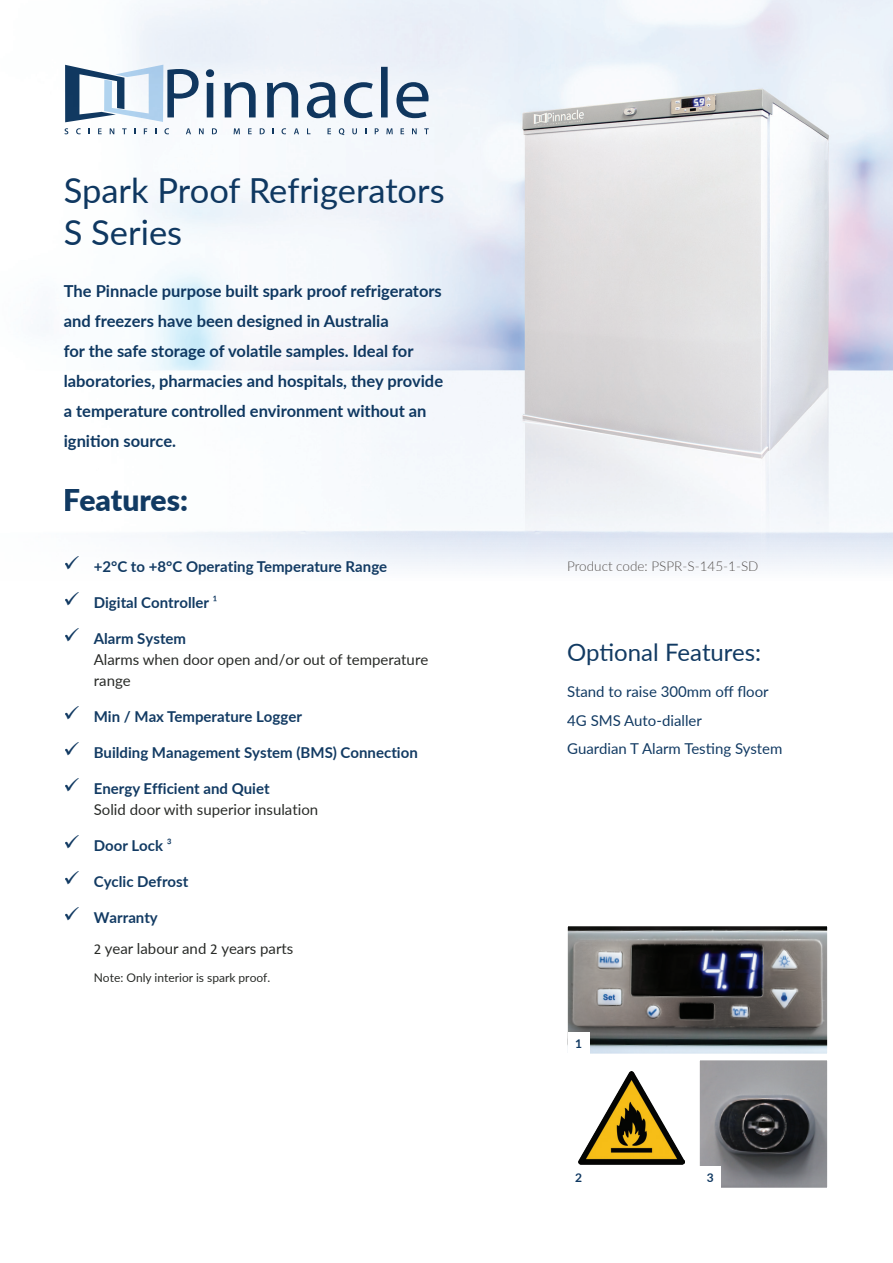
<style>
.page{position:relative;width:893px;height:1263px;background:#fff}
.page>*{position:absolute;margin:0;border:0;box-sizing:border-box;transform-origin:0 0}
.t1{font:34.5px/41.4px "Lato";color:#0f3861}
.t2{font:900 30px "Lato";color:#0f3861}
.t3{font:24px "Lato";color:#0f3861}
.t4{font:700 16.5px/30px "Lato";color:#0f3861}
.t5{font:15px/21px "Lato";color:#262825}
.t6{font:700 15px "Lato";color:#0f3861}
.t7{font:15px/28.5px "Lato";color:#0f3861}
.t8{font:300 13.5px "Lato";color:#565250}
.t9{font:12px "Lato";color:#262825}
.t10{font:700 12px "Lato";color:#0f3861}
.s1{font-weight:400}
.s2{color:#0f3861}
.s3{font-weight:700;color:#0f3861}
.s4{font-family:"Calibri"}
</style>
<div class="page">
<img style="left:43px;top:0;width:850px;height:569px">
<div style="left:65px;top:60px;width:364px;height:80px;background:#f6f9fc"></div>
<svg style="left:65px;top:65px;width:364px;height:57px"></svg>
<svg style="left:65px;top:128px;width:3px;height:6px"></svg>
<svg style="left:76px;top:128px;width:5px;height:6px"></svg>
<svg style="left:98px;top:128px;width:4px;height:6px"></svg>
<svg style="left:110px;top:128px;width:4px;height:6px"></svg>
<svg style="left:122px;top:128px;width:5px;height:6px"></svg>
<svg style="left:144px;top:128px;width:3px;height:6px"></svg>
<svg style="left:164px;top:128px;width:5px;height:6px"></svg>
<svg style="left:186px;top:128px;width:5px;height:6px"></svg>
<svg style="left:199px;top:128px;width:5px;height:6px"></svg>
<svg style="left:212px;top:128px;width:5px;height:6px"></svg>
<svg style="left:234px;top:128px;width:6px;height:6px"></svg>
<svg style="left:248px;top:128px;width:4px;height:6px"></svg>
<svg style="left:260px;top:128px;width:5px;height:6px"></svg>
<svg style="left:282px;top:128px;width:4px;height:6px"></svg>
<svg style="left:294px;top:128px;width:5px;height:6px"></svg>
<svg style="left:307px;top:128px;width:3px;height:6px"></svg>
<svg style="left:327px;top:128px;width:4px;height:6px"></svg>
<svg style="left:339px;top:128px;width:5px;height:7px"></svg>
<svg style="left:352px;top:128px;width:5px;height:6px"></svg>
<svg style="left:375px;top:128px;width:4px;height:6px"></svg>
<svg style="left:386px;top:128px;width:7px;height:6px"></svg>
<svg style="left:401px;top:128px;width:3px;height:6px"></svg>
<svg style="left:412px;top:128px;width:5px;height:6px"></svg>
<svg style="left:424px;top:128px;width:5px;height:6px"></svg>
<img style="left:568px;top:927px;width:259px;height:126px">
<div style="left:563px;top:922px;width:269px;height:136px;border:4px solid #fff"></div>
<img style="left:579px;top:1072px;width:105px;height:92px">
<img style="left:700px;top:1061px;width:127px;height:126px">
<div style="left:695px;top:1056px;width:137px;height:136px;border:4px solid #fff"></div>
<div style="left:568px;top:1032px;width:22px;height:22px;background:#fff"></div>
<div style="left:699px;top:1166px;width:22px;height:22px;background:#fff"></div>
<h1 class="t1" style="left:64px;top:168px;width:382px">Spark Proof Refrigerators<br>S Series</h1>
<p class="t4" style="left:64px;top:275px;width:381px">The Pinnacle purpose built spark proof refrigerators and freezers have been designed in Australia<br>for the safe storage of volatile samples. Ideal for laboratories, pharmacies and hospitals, they provide a temperature controlled environment without an ignition source.</p>
<h2 class="t2" style="left:64px;top:478px;width:126px">Features:</h2>
<p class="t6" style="left:64px;top:555px;width:325px">✓ +2°C to +8°C Operating Temperature Range</p>
<p class="t6" style="left:64px;top:591px;width:155px">✓ Digital Controller <span class="s1">¹</span></p>
<p class="t5" style="left:94px;top:627px;width:336px;text-indent:-30px"><span class="s2">✓</span> <span class="s3">Alarm System<br></span>Alarms when door open and/or out of temperature range</p>
<p class="t6" style="left:64px;top:705px;width:240px">✓ Min / Max Temperature Logger</p>
<p class="t6" style="left:64px;top:741px;width:355px">✓ Building Management System (BMS) Connection</p>
<p class="t5" style="left:94px;top:777px;width:226px;text-indent:-30px"><span class="s2">✓</span> <span class="s3">Energy Efficient and Quiet<br></span>Solid door with superior insulation</p>
<p class="t6" style="left:64px;top:834px;width:109px">✓ Door Lock <span class="s1">³</span></p>
<p class="t6" style="left:64px;top:870px;width:126px">✓ Cyclic Defrost</p>
<p class="t5" style="left:94px;top:901px;width:201px;line-height:31.5px;text-indent:-30px"><span class="s2">✓</span> <span class="s3">Warranty<br></span><span class="s4">2</span> year labour and <span class="s4">2</span> years parts</p>
<p class="t9" style="left:94px;top:969px;width:178px">Note: Only interior is spark proof.</p>
<p class="t8" style="left:567px;top:557px;width:193px">Product code: PSPR-S-145-1-SD</p>
<h3 class="t3" style="left:567px;top:635px;width:196px">Optional Features:</h3>
<p class="t7" style="left:567px;top:677px;width:217px">Stand to raise 300mm off floor<br>4G SMS Auto-dialler<br>Guardian T Alarm Testing System</p>
<p class="t10" style="left:575px;top:1035px;width:8px">1</p>
<p class="t10" style="left:575px;top:1168px;width:8px">2</p>
<p class="t10" style="left:707px;top:1168px;width:8px">3</p>
</div>
